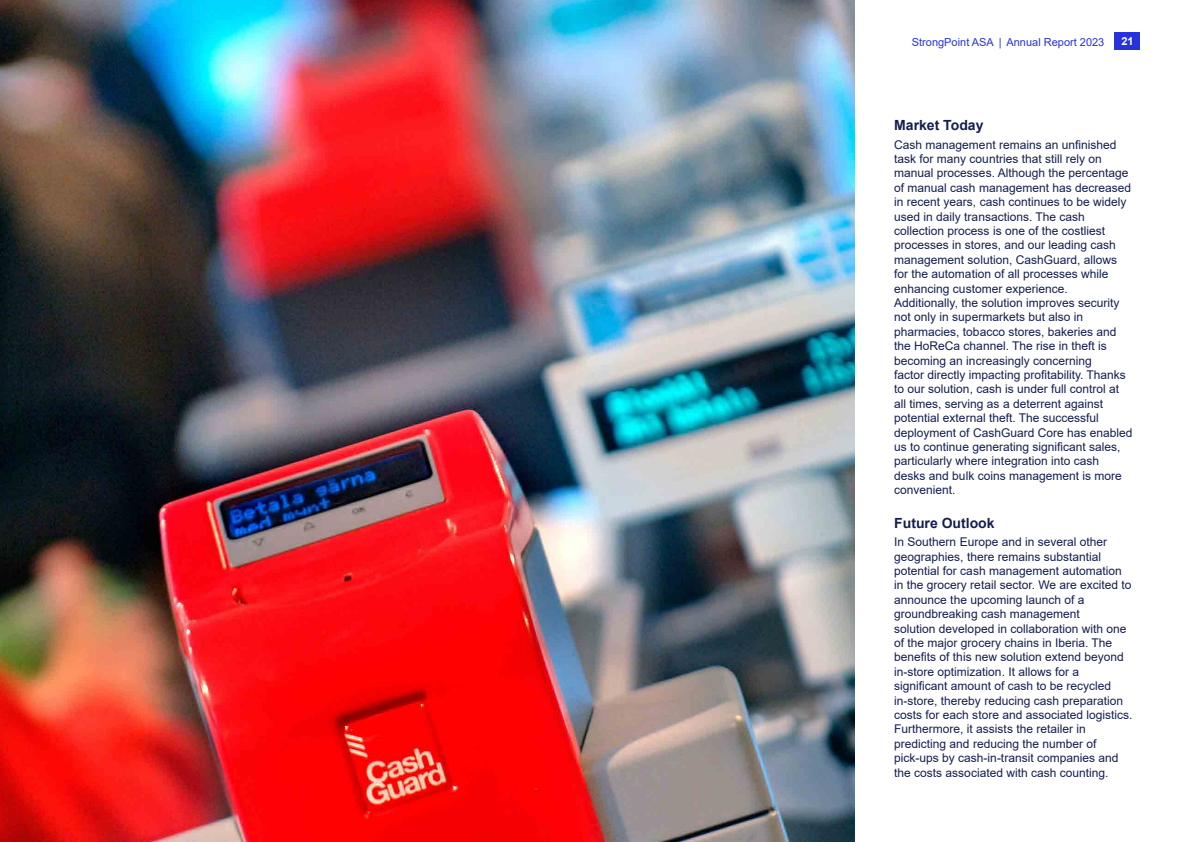
<style>
.page{position:relative;width:1190px;height:842px;background:#fff}
.page>*{position:absolute;margin:0;border:0;box-sizing:border-box;transform-origin:0 0}
.t1{font:700 14px "Arial";color:#141e50}
.t2{font:12px/14.4px "Arial";color:#141e50}
.t3{font:11px "Arial";color:#2832dc}
.t4{font:700 11px "Arial";color:#fff}
</style>
<div class="page">
<div style="left:1115px;top:33px;width:25px;height:17px;background:#2832dc"></div>
<img style="left:0;top:0;width:855px;height:842px">
<p class="t3" style="left:912px;top:34px;width:194px">StrongPoint ASA | Annual Report 2023</p>
<p class="t4" style="left:1121px;top:34px;width:14px">21</p>
<p class="t1" style="left:894px;top:115px;width:91px">Market Today</p>
<p class="t2" style="left:894px;top:137px;width:240px">Cash management remains an unfinished task for many countries that still rely on manual processes. Although the percentage of manual cash management has decreased in recent years, cash continues to be widely used in daily transactions. The cash collection process is one of the costliest processes in stores, and our leading cash management solution, CashGuard, allows for the automation of all processes while enhancing customer experience.<br>Additionally, the solution improves security not only in supermarkets but also in pharmacies, tobacco stores, bakeries and the HoReCa channel. The rise in theft is becoming an increasingly concerning<br>factor directly impacting profitability. Thanks to our solution, cash is under full control at all times, serving as a deterrent against potential external theft. The successful deployment of CashGuard Core has enabled us to continue generating significant sales, particularly where integration into cash desks and bulk coins management is more convenient.</p>
<p class="t1" style="left:894px;top:513px;width:102px">Future Outlook</p>
<p class="t2" style="left:894px;top:535px;width:240px">In Southern Europe and in several other geographies, there remains substantial potential for cash management automation in the grocery retail sector. We are excited to announce the upcoming launch of a groundbreaking cash management<br>solution developed in collaboration with one of the major grocery chains in Iberia. The benefits of this new solution extend beyond in-store optimization. It allows for a significant amount of cash to be recycled in-store, thereby reducing cash preparation costs for each store and associated logistics.<br>Furthermore, it assists the retailer in predicting and reducing the number of pick-ups by cash-in-transit companies and the costs associated with cash counting.</p>
</div>
